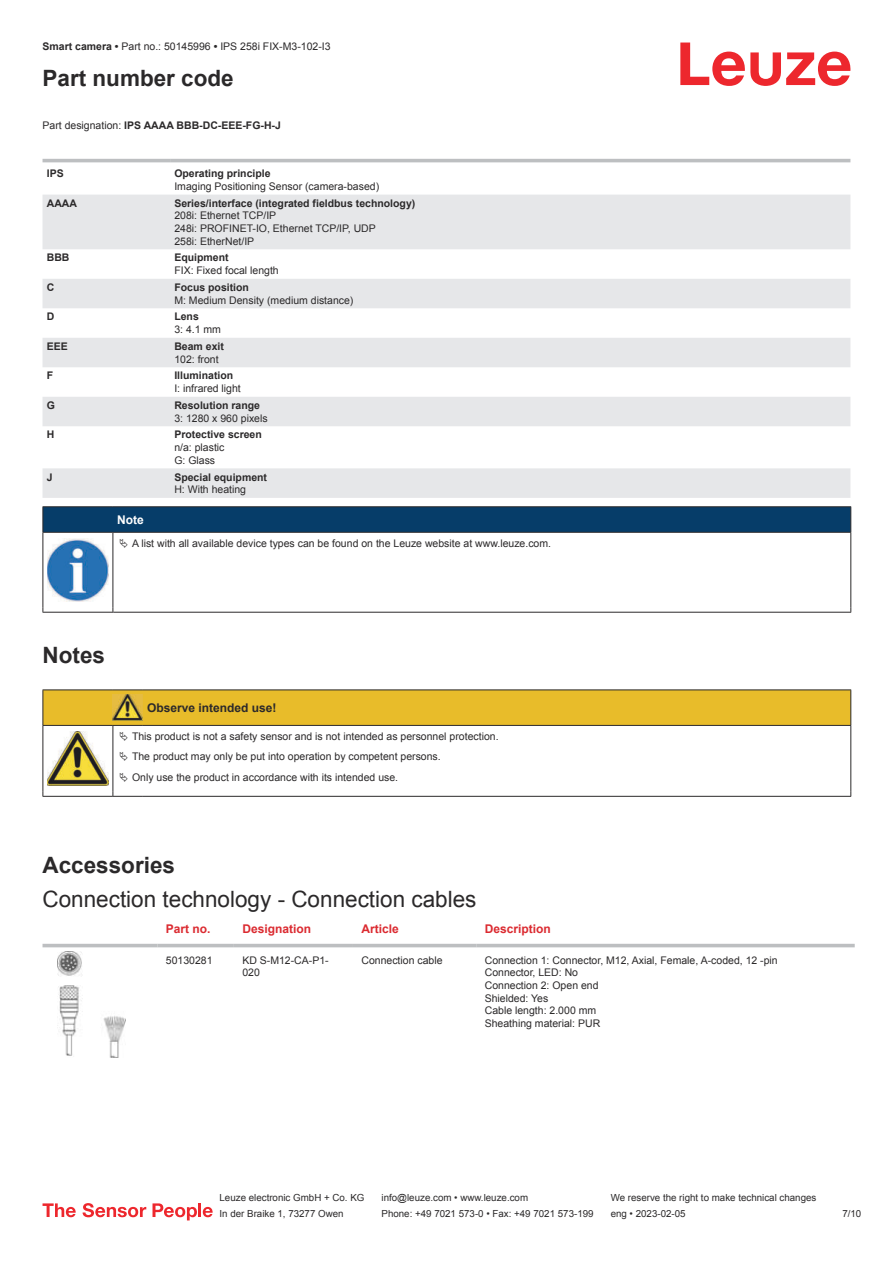
<style>
.page{position:relative;width:893px;height:1263px;background:#fff}
.page>*{position:absolute;margin:0;border:0;box-sizing:border-box;transform-origin:0 0}
.t1{font:22.5px "Arial";color:#2b292a}
.t2{font:700 22.5px "Arial";color:#2b292a}
.t3{font:700 12px "Arial";color:#db2a30}
.t4{font:700 12px "Arial";color:#2b292a}
.t5{font:700 12px "Arial";color:#fff}
.t6{font:10.5px/12.6px "Arial";color:#2b292a}
.t7{font:700 10.5px "Arial";color:#2b292a}
.t8{font:9.75px "Arial";color:#2b292a}
.s1{font-weight:700}
.s2{font-weight:400}
</style>
<div class="page">
<svg style="left:680px;top:43px;width:170px;height:43px"></svg>
<svg style="left:43px;top:158px;width:807px;height:37px"></svg>
<svg style="left:43px;top:195px;width:807px;height:303px;fill:#e6e7e9"></svg>
<hr style="left:43px;top:159px;width:127px;height:3px;background:#bdbfc1">
<hr style="left:170px;top:159px;width:680px;height:3px;background:#bdbfc1">
<svg style="left:43px;top:943px;width:812px;height:80px"></svg>
<hr style="left:43px;top:944px;width:114px;height:3px;background:#bdbfc1">
<hr style="left:157px;top:944px;width:77px;height:3px;background:#bdbfc1">
<hr style="left:234px;top:944px;width:119px;height:3px;background:#bdbfc1">
<hr style="left:353px;top:944px;width:123px;height:3px;background:#bdbfc1">
<hr style="left:476px;top:944px;width:379px;height:3px;background:#bdbfc1">
<img style="left:57px;top:951px;width:68px;height:107px">
<svg style="left:43px;top:1203px;width:33px;height:14px"></svg>
<svg style="left:83px;top:1203px;width:63px;height:14px"></svg>
<svg style="left:153px;top:1203px;width:44px;height:17px"></svg>
<hr style="left:198px;top:1203px;width:3px;height:14px;background:#ed272d">
<svg style="left:203px;top:1207px;width:10px;height:10px"></svg>
<svg style="left:44px;top:533px;width:806px;height:79px"></svg>
<hr style="left:43px;top:506px;width:70px;height:1px;background:#2b292a">
<hr style="left:43px;top:532px;width:70px;height:1px;background:#2b292a">
<hr style="left:113px;top:506px;width:738px;height:1px;background:#2b292a">
<svg style="left:43px;top:507px;width:808px;height:25px;background:#063c67"></svg>
<hr style="left:113px;top:532px;width:738px;height:1px;background:#2b292a">
<hr style="left:43px;top:533px;width:1px;height:75px;background:#2b292a">
<hr style="left:113px;top:533px;width:1px;height:75px;background:#2b292a">
<hr style="left:850px;top:533px;width:1px;height:75px;background:#2b292a">
<hr style="left:43px;top:612px;width:70px;height:1px;background:#2b292a">
<hr style="left:113px;top:612px;width:738px;height:1px;background:#2b292a">
<img style="left:47px;top:539px;width:61px;height:62px">
<div style="left:115px;top:533px;width:734px;height:20px;background:#fff"></div>
<hr style="left:43px;top:689px;width:70px;height:1px;background:#2b292a">
<hr style="left:113px;top:689px;width:30px;height:1px;background:#2b292a">
<hr style="left:143px;top:689px;width:708px;height:1px;background:#2b292a">
<hr style="left:43px;top:796px;width:70px;height:1px;background:#2b292a">
<hr style="left:113px;top:796px;width:30px;height:1px;background:#2b292a">
<hr style="left:143px;top:796px;width:708px;height:1px;background:#2b292a">
<svg style="left:43px;top:690px;width:808px;height:106px"></svg>
<p class="t6" style="left:43px;top:41px;width:290px"><span class="s1">Smart camera •</span> Part no.: 50145996 <span class="s1">•</span> IPS 258i FIX-M3-102-I3</p>
<h1 class="t2" style="left:43px;top:70px;width:193px">Part number code</h1>
<p class="t7" style="left:43px;top:121px;width:240px"><span class="s2">Part designation:</span> IPS AAAA BBB-DC-EEE-FG-H-J</p>
<p class="t7" style="left:47px;top:170px;width:18px">IPS</p>
<p class="t7" style="left:174px;top:170px;width:98px">Operating principle</p>
<p class="t6" style="left:174px;top:181px;width:206px">Imaging Positioning Sensor (camera-based)</p>
<p class="t7" style="left:47px;top:199px;width:32px">AAAA</p>
<p class="t7" style="left:174px;top:199px;width:242px">Series/interface (integrated fieldbus technology)</p>
<p class="t6" style="left:174px;top:210px;width:203px">208i: Ethernet TCP/IP<br>248i: PROFINET-IO, Ethernet TCP/IP, UDP<br>258i: EtherNet/IP</p>
<p class="t7" style="left:47px;top:254px;width:24px">BBB</p>
<p class="t7" style="left:174px;top:254px;width:56px">Equipment</p>
<p class="t6" style="left:174px;top:265px;width:106px">FIX: Fixed focal length</p>
<p class="t7" style="left:47px;top:283px;width:9px">C</p>
<p class="t7" style="left:174px;top:283px;width:76px">Focus position</p>
<p class="t6" style="left:174px;top:295px;width:181px">M: Medium Density (medium distance)</p>
<p class="t7" style="left:47px;top:313px;width:9px">D</p>
<p class="t7" style="left:174px;top:313px;width:26px">Lens</p>
<p class="t6" style="left:174px;top:324px;width:48px">3: 4.1 mm</p>
<p class="t7" style="left:47px;top:342px;width:23px">EEE</p>
<p class="t7" style="left:174px;top:342px;width:51px">Beam exit</p>
<p class="t6" style="left:174px;top:354px;width:46px">102: front</p>
<p class="t7" style="left:47px;top:372px;width:8px">F</p>
<p class="t7" style="left:174px;top:372px;width:60px">Illumination</p>
<p class="t6" style="left:174px;top:383px;width:68px">I: infrared light</p>
<p class="t7" style="left:47px;top:401px;width:10px">G</p>
<p class="t7" style="left:174px;top:401px;width:87px">Resolution range</p>
<p class="t6" style="left:174px;top:413px;width:95px">3: 1280 x 960 pixels</p>
<p class="t7" style="left:47px;top:431px;width:9px">H</p>
<p class="t7" style="left:174px;top:431px;width:89px">Protective screen</p>
<p class="t6" style="left:174px;top:442px;width:52px">n/a: plastic<br>G: Glass</p>
<p class="t7" style="left:47px;top:473px;width:7px">J</p>
<p class="t7" style="left:174px;top:473px;width:94px">Special equipment</p>
<p class="t6" style="left:174px;top:484px;width:73px">H: With heating</p>
<p class="t5" style="left:117px;top:515px;width:28px">Note</p>
<p class="t6" style="left:132px;top:538px;width:421px">A list with all available device types can be found on the Leuze website at www.leuze.com.</p>
<h1 class="t2" style="left:43px;top:647px;width:64px">Notes</h1>
<p class="t4" style="left:147px;top:703px;width:131px">Observe intended use!</p>
<p class="t6" style="left:132px;top:727px;width:368px;line-height:20.2px">This product is not a safety sensor and is not intended as personnel protection.<br>The product may only be put into operation by competent persons.<br>Only use the product in accordance with its intended use.</p>
<h1 class="t2" style="left:43px;top:857px;width:134px">Accessories</h1>
<h1 class="t1" style="left:43px;top:890px;width:435px">Connection technology - Connection cables</h1>
<p class="t3" style="left:166px;top:924px;width:46px">Part no.</p>
<p class="t3" style="left:242px;top:924px;width:70px">Designation</p>
<p class="t3" style="left:361px;top:924px;width:39px">Article</p>
<p class="t3" style="left:485px;top:924px;width:68px">Description</p>
<p class="t6" style="left:166px;top:955px;width:48px">50130281</p>
<p class="t6" style="left:242px;top:955px;width:88px">KD S-M12-CA-P1-<br>020</p>
<p class="t6" style="left:361px;top:955px;width:83px">Connection cable</p>
<p class="t6" style="left:485px;top:955px;width:294px">Connection 1: Connector, M12, Axial, Female, A-coded, 12 -pin<br>Connector, LED: No<br>Connection 2: Open end<br>Shielded: Yes<br>Cable length: 2.000 mm<br>Sheathing material: PUR</p>
<p class="t8" style="left:220px;top:1194px;width:146px">Leuze electronic GmbH + Co. KG</p>
<p class="t8" style="left:381px;top:1194px;width:148px">info@leuze.com • www.leuze.com</p>
<p class="t8" style="left:611px;top:1194px;width:207px">We reserve the right to make technical changes</p>
<p class="t8" style="left:220px;top:1210px;width:126px">In der Braike 1, 73277 Owen</p>
<p class="t8" style="left:381px;top:1210px;width:214px">Phone: +49 7021 573-0 • Fax: +49 7021 573-199</p>
<p class="t8" style="left:611px;top:1210px;width:76px">eng • 2023-02-05</p>
<p class="t8" style="left:842px;top:1210px;width:20px">7 /10</p>
</div>
